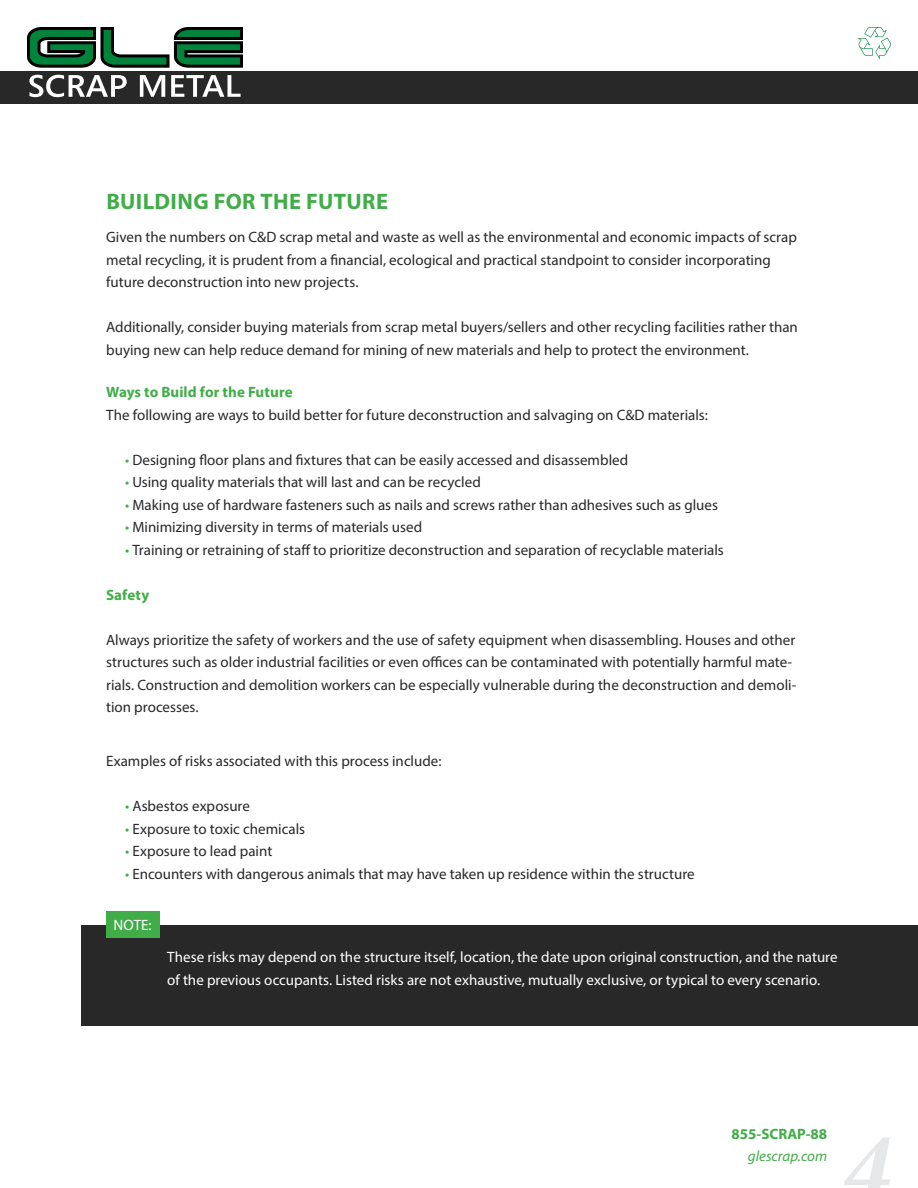
<style>
.page{position:relative;width:918px;height:1188px;background:#fff}
.page>*{position:absolute;margin:0;border:0;box-sizing:border-box;transform-origin:0 0}
.t1{font:italic 700 condensed 105px "Minion Pro";color:#e6e7e8}
.t2{font:700 22.5px "Myriad Pro";letter-spacing:.02em;color:#41ad49}
.t3{font:15px/22.5px "Myriad Pro";color:#292829}
.t4{font:15px/22.5px "Myriad Pro";color:#fff}
.t5{font:700 15px "Myriad Pro";letter-spacing:.005em;color:#41ad49}
.t6{font:italic 15px "Myriad Pro";color:#41ad49}
.s1{color:#41ad49}
</style>
<div class="page">
<div style="left:0;top:71px;width:918px;height:33px;background:#292829"></div>
<svg style="left:29px;top:75px;width:98px;height:22px"></svg>
<svg style="left:140px;top:75px;width:25px;height:22px"></svg>
<svg style="left:171px;top:75px;width:70px;height:22px"></svg>
<svg style="left:27px;top:27px;width:216px;height:41px"></svg>
<svg style="left:858px;top:27px;width:33px;height:32px"></svg>
<div style="left:81px;top:925px;width:837px;height:100px;background:#292829"></div>
<div style="left:106px;top:911px;width:53px;height:27px;background:#41ad49"></div>
<h2 class="t2" style="left:106px;top:187px;width:283px">BUILDING FOR THE FUTURE</h2>
<p class="t3" style="left:106px;top:226px;width:692px">Given the numbers on C&amp;D scrap metal and waste as well as the environmental and economic impacts of scrap metal recycling, it is prudent from a financial, ecological and practical standpoint to consider incorporating future deconstruction into new projects.</p>
<p class="t3" style="left:106px;top:316px;width:693px">Additionally, consider buying materials from scrap metal buyers/sellers and other recycling facilities rather than buying new can help reduce demand for mining of new materials and help to protect the environment.</p>
<p class="t5" style="left:106px;top:382px;width:188px">Ways to Build for the Future</p>
<p class="t3" style="left:106px;top:403px;width:603px">The following are ways to build better for future deconstruction and salvaging on C&amp;D materials:</p>
<p class="t3" style="left:125px;top:448px;width:505px"><span class="s1">•</span> Designing floor plans and fixtures that can be easily accessed and disassembled</p>
<p class="t3" style="left:125px;top:471px;width:357px"><span class="s1">•</span> Using quality materials that will last and can be recycled</p>
<p class="t3" style="left:125px;top:493px;width:594px"><span class="s1">•</span> Making use of hardware fasteners such as nails and screws rather than adhesives such as glues</p>
<p class="t3" style="left:125px;top:516px;width:299px"><span class="s1">•</span> Minimizing diversity in terms of materials used</p>
<p class="t3" style="left:125px;top:538px;width:600px"><span class="s1">•</span> Training or retraining of staff to prioritize deconstruction and separation of recyclable materials</p>
<p class="t5" style="left:106px;top:585px;width:45px">Safety</p>
<p class="t3" style="left:106px;top:628px;width:692px">Always prioritize the safety of workers and the use of safety equipment when disassembling. Houses and other structures such as older industrial facilities or even offices can be contaminated with potentially harmful mate&shy;rials. Construction and demolition workers can be especially vulnerable during the deconstruction and demoli&shy;tion processes.</p>
<p class="t3" style="left:106px;top:750px;width:337px">Examples of risks associated with this process include:</p>
<p class="t3" style="left:125px;top:795px;width:126px"><span class="s1">•</span> Asbestos exposure</p>
<p class="t3" style="left:125px;top:817px;width:182px"><span class="s1">•</span> Exposure to toxic chemicals</p>
<p class="t3" style="left:125px;top:840px;width:149px"><span class="s1">•</span> Exposure to lead paint</p>
<p class="t3" style="left:125px;top:862px;width:571px"><span class="s1">•</span> Encounters with dangerous animals that may have taken up residence within the structure</p>
<p class="t4" style="left:114px;top:914px;width:40px">NOTE:</p>
<p class="t4" style="left:167px;top:946px;width:672px">These risks may depend on the structure itself, location, the date upon original construction, and the nature of the previous occupants. Listed risks are not exhaustive, mutually exclusive, or typical to every scenario.</p>
<p class="t5" style="left:732px;top:1124px;width:97px">855-SCRAP-88</p>
<p class="t6" style="left:748px;top:1147px;width:81px">glescrap.com</p>
<h1 class="t1" style="left:842px;top:1097px;width:50px">4</h1>
</div>
